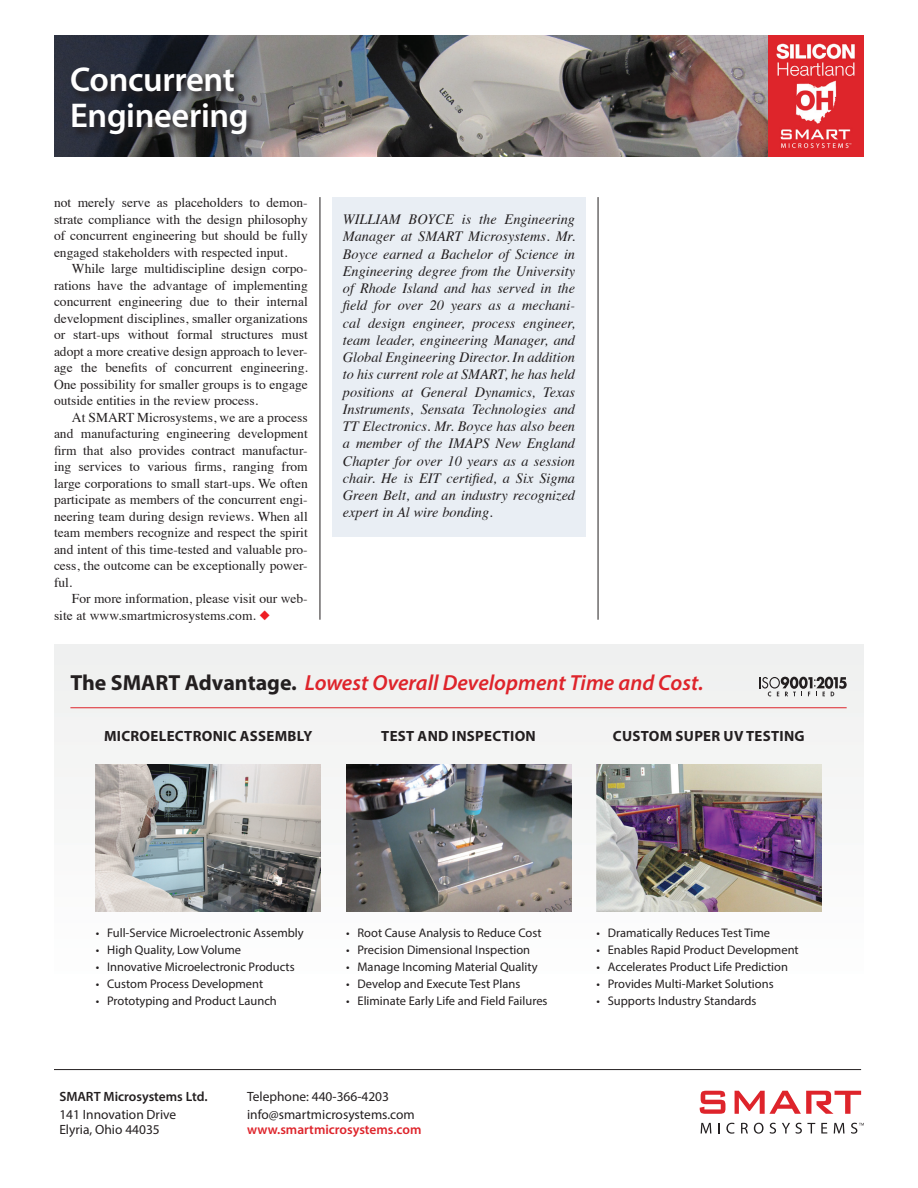
<style>
.page{position:relative;width:918px;height:1188px;background:#fff}
.page>*{position:absolute;margin:0;border:0;box-sizing:border-box;transform-origin:0 0}
.t1{font:600 34.5px/36px "Myriad Pro";letter-spacing:-.01em;color:#fff}
.t2{font:italic 600 21.9px "Myriad Pro";color:#de242b}
.t3{font:700 14.85px "Myriad Pro";letter-spacing:.02em;color:#231f20}
.t4{font:italic 14.25px/17.2px "Times";color:#231f20;text-align:justify}
.t5{font:13.5px/16.5px "Times";color:#231f20;text-align:justify}
.t6{font:13.5px/15px "Myriad Pro";color:#231f20}
.t7{font:600 13.5px "Myriad Pro";color:#de242b}
.t8{font:600 13.5px "Myriad Pro";color:#231f20}
.t9{font:12.45px "Myriad Pro";color:#231f20}
.s1{color:#ee1d23}
.s2{font-weight:700;font-style:normal;color:#231f20}
</style>
<div class="page">
<hr style="left:54px;top:1069px;width:807px;height:1px;background:#231f20">
<svg style="left:700px;top:1091px;width:25px;height:23px"></svg>
<svg style="left:735px;top:1091px;width:126px;height:23px"></svg>
<svg style="left:701px;top:1123px;width:10px;height:10px"></svg>
<svg style="left:718px;top:1123px;width:2px;height:10px"></svg>
<svg style="left:726px;top:1123px;width:8px;height:11px"></svg>
<svg style="left:741px;top:1123px;width:7px;height:10px"></svg>
<svg style="left:754px;top:1123px;width:10px;height:11px"></svg>
<svg style="left:770px;top:1123px;width:6px;height:11px"></svg>
<svg style="left:782px;top:1123px;width:33px;height:11px"></svg>
<svg style="left:821px;top:1123px;width:6px;height:10px"></svg>
<svg style="left:834px;top:1123px;width:11px;height:10px"></svg>
<svg style="left:851px;top:1123px;width:13px;height:11px"></svg>
<hr style="left:598px;top:197px;width:1px;height:423px;background:#231f20">
<hr style="left:320px;top:197px;width:1px;height:423px;background:#231f20">
<img style="left:54px;top:35px;width:715px;height:122px">
<svg style="left:71px;top:67px;width:186px;height:79px;background:#36373d"></svg>
<img style="left:769px;top:35px;width:95px;height:122px">
<div style="left:332px;top:197px;width:254px;height:340px;background:#e9eef4"></div>
<div style="left:54px;top:645px;width:810px;height:356px;background:#f4f5f4"></div>
<hr style="left:70px;top:707px;width:777px;height:1px;background:#de242b">
<img style="left:96px;top:764px;width:225px;height:148px">
<img style="left:346px;top:764px;width:225px;height:148px">
<img style="left:596px;top:764px;width:225px;height:148px">
<svg style="left:759px;top:677px;width:88px;height:19px"></svg>
<h1 class="t1" style="left:70px;top:61px;width:180px">Concurrent<br>Engineering</h1>
<p class="t5" style="left:54px;top:193px;width:255px">not merely serve as placeholders to demon&shy;strate compliance with the design philosophy of concurrent engineering but should be fully engaged stakeholders with respected input.</p>
<p class="t5" style="left:54px;top:259px;width:255px;text-indent:18px">While large multidiscipline design corpo&shy;rations have the advantage of implementing concurrent engineering due to their internal development disciplines, smaller organizations or start-ups without formal structures must adopt a more creative design approach to lever&shy;age the benefits of concurrent engineering.<br>One possibility for smaller groups is to engage outside entities in the review process.</p>
<p class="t5" style="left:54px;top:408px;width:255px;text-indent:18px">At SMART Microsystems, we are a process and manufacturing engineering development firm that also provides contract manufactur&shy;ing services to various firms, ranging from large corporations to small start-ups. We often participate as members of the concurrent engi&shy;neering team during design reviews. When all team members recognize and respect the spirit and intent of this time-tested and valuable pro&shy;cess, the outcome can be exceptionally power&shy;ful.</p>
<p class="t5" style="left:54px;top:589px;width:255px;text-indent:18px">For more information, please visit our web&shy;site at www.smartmicrosystems.com. <span class="s1">◆</span></p>
<p class="t4" style="left:343px;top:210px;width:234px">WILLIAM BOYCE is the Engineering Manager at SMART Microsystems. Mr.<br>Boyce earned a Bachelor of Science in Engineering degree from the University of Rhode Island and has served in the field for over 20 years as a mechani&shy;cal design engineer, process engineer, team leader, engineering Manager, and Global Engineering Director. In addition to his current role at SMART, he has held positions at General Dynamics, Texas Instruments, Sensata Technologies and TT Electronics. Mr. Boyce has also been a member of the IMAPS New England Chapter for over 10 years as a session chair. He is EIT certified, a Six Sigma Green Belt, and an industry recognized expert in Al wire bonding.</p>
<h2 class="t2" style="left:70px;top:669px;width:635px"><span class="s2">The SMART Advantage.</span> Lowest Overall Development Time and Cost.</h2>
<p class="t3" style="left:104px;top:727px;width:210px">MICROELECTRONIC ASSEMBLY</p>
<p class="t3" style="left:381px;top:727px;width:156px">TEST AND INSPECTION</p>
<p class="t3" style="left:613px;top:727px;width:193px">CUSTOM SUPER UV TESTING</p>
<p class="t9" style="left:96px;top:925px;width:209px">• Full-Service Microelectronic Assembly</p>
<p class="t9" style="left:96px;top:942px;width:147px">• High Quality, Low Volume</p>
<p class="t9" style="left:96px;top:959px;width:200px">• Innovative Microelectronic Products</p>
<p class="t9" style="left:96px;top:976px;width:169px">• Custom Process Development</p>
<p class="t9" style="left:96px;top:993px;width:183px">• Prototyping and Product Launch</p>
<p class="t9" style="left:346px;top:925px;width:197px">• Root Cause Analysis to Reduce Cost</p>
<p class="t9" style="left:346px;top:942px;width:186px">• Precision Dimensional Inspection</p>
<p class="t9" style="left:346px;top:959px;width:193px">• Manage Incoming Material Quality</p>
<p class="t9" style="left:346px;top:976px;width:176px">• Develop and Execute Test Plans</p>
<p class="t9" style="left:346px;top:993px;width:203px">• Eliminate Early Life and Field Failures</p>
<p class="t8" style="left:59px;top:1088px;width:150px">SMART Microsystems Ltd.</p>
<p class="t6" style="left:59px;top:1107px;width:118px">141 Innovation Drive<br>Elyria, Ohio 44035</p>
<p class="t6" style="left:247px;top:1087px;width:169px;line-height:18px">Telephone: 440-366-4203 info@smartmicrosystems.com</p>
<p class="t7" style="left:247px;top:1121px;width:176px">www.smartmicrosystems.com</p>
<p class="t9" style="left:596px;top:925px;width:175px">• Dramatically Reduces Test Time</p>
<p class="t9" style="left:596px;top:942px;width:204px">• Enables Rapid Product Development</p>
<p class="t9" style="left:596px;top:959px;width:193px">• Accelerates Product Life Prediction</p>
<p class="t9" style="left:596px;top:976px;width:179px">• Provides Multi-Market Solutions</p>
<p class="t9" style="left:596px;top:993px;width:162px">• Supports Industry Standards</p>
</div>
